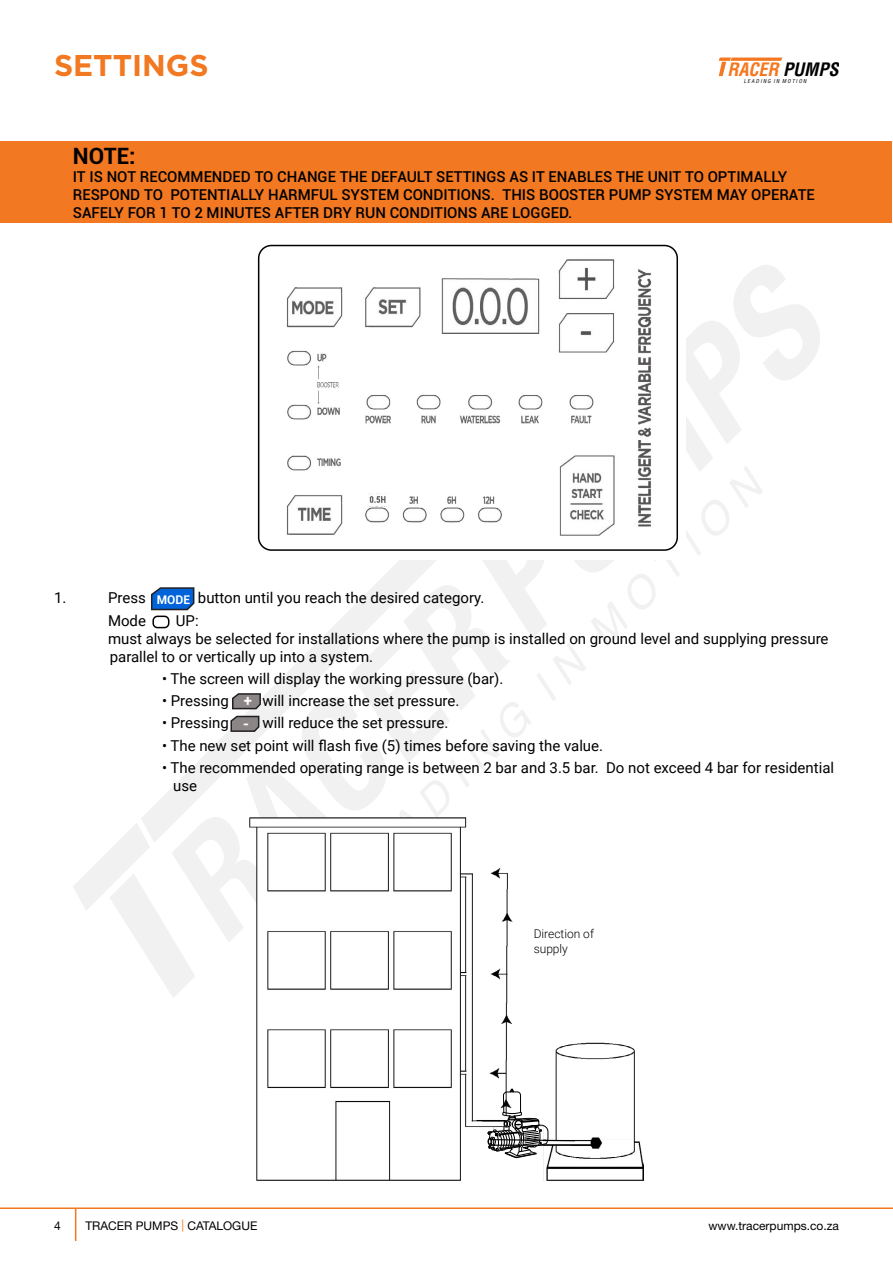
<style>
.page{position:relative;width:893px;height:1263px;background:#fff}
.page>*{position:absolute;margin:0;border:0;box-sizing:border-box;transform-origin:0 0}
.t1{font:700 30px "Gotham";color:#f27821}
.t2{font:700 22.5px "Roboto";color:#000}
.t3{font:italic 700 condensed 18px "Helvetica LT Std";color:#f47820}
.t4{font:15px/18px "Roboto";color:#000}
.t5{font:500 15px/18px "Roboto";color:#000}
.t6{font:700 15px/22.5px "Roboto";color:#fff}
.t7{font:12px "Helvetica Neue LT Std";color:#000}
.t8{font:300 12px/14.4px "Roboto";color:#000}
.t9{font:700 12px "Roboto";color:#fff}
.t10{font:italic condensed 5.25px "Helvetica LT Std";letter-spacing:.25em;color:#000}
.s1{color:#000}
.s2{color:#f27821}
</style>
<div class="page">
<hr style="left:75px;top:1208px;width:1px;height:33px;background:#f27821">
<hr style="left:0;top:1207px;width:893px;height:2px;background:#f27821">
<svg style="left:719px;top:58px;width:63px;height:18px"></svg>
<div style="left:1px;top:141px;width:891px;height:82px;background:#f27821"></div>
<svg style="left:73px;top:260px;width:747px;height:738px"></svg>
<div style="left:258px;top:245px;width:420px;height:306px;border:2px solid #000;border-radius:13px"></div>
<img style="left:250px;top:817px;width:393px;height:364px">
<div style="left:491px;top:1131px;width:52px;height:51px;background:#fff"></div>
<svg style="left:476px;top:1089px;width:100px;height:69px"></svg>
<hr style="left:490px;top:1144px;width:102px;height:2px;background:#000">
<h1 class="t1" style="left:54px;top:48px;width:156px">SETTINGS</h1>
<p class="t3" style="left:727px;top:58px;width:113px">RACER <span class="s1">PUMPS</span></p>
<p class="t10" style="left:744px;top:78px;width:64px">LEADING IN MOTION</p>
<h2 class="t2" style="left:73px;top:140px;width:64px">NOTE:</h2>
<p class="t5" style="left:73px;top:167px;width:744px">IT IS NOT RECOMMENDED TO CHANGE THE DEFAULT SETTINGS AS IT ENABLES THE UNIT TO OPTIMALLY<br>RESPOND TO POTENTIALLY HARMFUL SYSTEM CONDITIONS. THIS BOOSTER PUMP SYSTEM MAY OPERATE<br>SAFELY FOR 1 TO 2 MINUTES AFTER DRY RUN CONDITIONS ARE LOGGED.</p>
<p class="t4" style="left:54px;top:588px;width:14px">1.</p>
<p class="t4" style="left:108px;top:588px;width:39px">Press</p>
<p class="t4" style="left:198px;top:588px;width:288px">button until you reach the desired category.</p>
<p class="t4" style="left:108px;top:611px;width:40px">Mode</p>
<p class="t9" style="left:157px;top:591px;width:35px">MODE</p>
<p class="t4" style="left:108px;top:611px;width:722px;text-indent:68px">UP:<br>must always be selected for installations where the pump is installed on ground level and supplying pressure parallel to or vertically up into a system.</p>
<p class="t4" style="left:162px;top:669px;width:343px">• The screen will display the working pressure (bar).</p>
<p class="t4" style="left:162px;top:691px;width:68px">• Pressing</p>
<p class="t4" style="left:262px;top:691px;width:199px">will increase the set pressure.</p>
<p class="t4" style="left:162px;top:713px;width:68px">• Pressing</p>
<p class="t4" style="left:262px;top:713px;width:187px">will reduce the set pressure.</p>
<p class="t4" style="left:162px;top:736px;width:443px">• The new set point will flash five (5) times before saving the value.</p>
<p class="t4" style="left:173px;top:758px;width:662px;text-indent:-11px">• The recommended operating range is between 2 bar and 3.5 bar. Do not exceed 4 bar for residential use</p>
<p class="t6" style="left:243px;top:689px;width:10px">+ -</p>
<p class="t8" style="left:534px;top:926px;width:62px">Direction of supply</p>
<p class="t7" style="left:54px;top:1218px;width:8px">4</p>
<p class="t7" style="left:85px;top:1218px;width:174px">TRACER PUMPS <span class="s2">|</span> CATALOGUE</p>
<p class="t7" style="left:708px;top:1218px;width:132px">www.tracerpumps.co.za</p>
</div>
